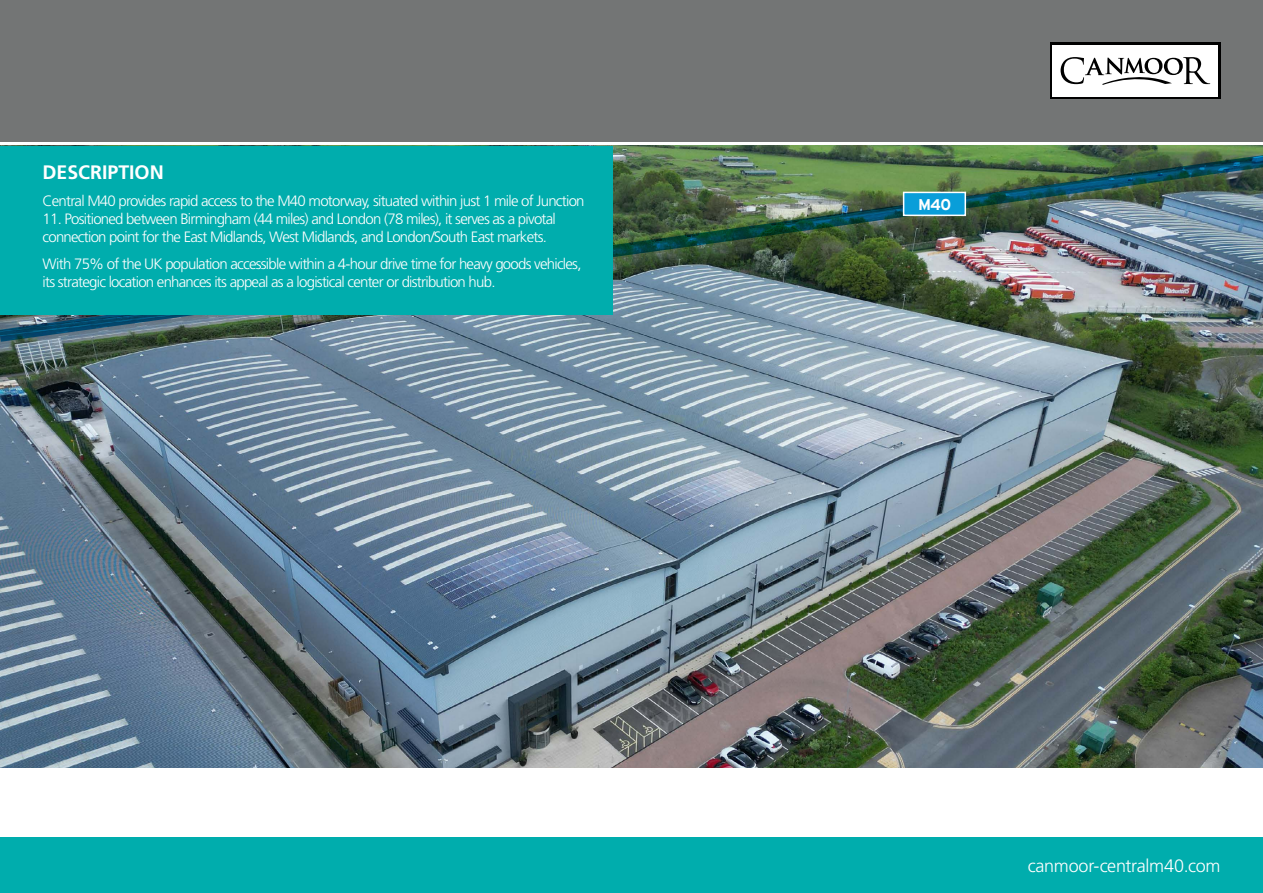
<style>
.page{position:relative;width:1263px;height:893px;background:#fff}
.page>*{position:absolute;margin:0;border:0;box-sizing:border-box;transform-origin:0 0}
.t1{font:700 19.5px "Frutiger LT Std";color:#fff}
.t2{font:300 18px "Frutiger LT Std";letter-spacing:-.015em;color:#fff}
.t3{font:700 15.6px "Interstate";color:#fff}
.t4{font:300 15px/18px "Frutiger LT Std";letter-spacing:-.05em;color:#fff}
</style>
<div class="page">
<img style="left:0;top:343px;width:1263px;height:425px">
<img style="left:0;top:145px;width:1263px;height:198px">
<div style="left:903px;top:192px;width:63px;height:24px;background:#099ed9;border:2px solid #fff"></div>
<div style="left:0;top:146px;width:612px;height:169px;background:#00adad"></div>
<div style="left:0;top:0;width:1263px;height:141px;background:#737575"></div>
<div style="left:0;top:838px;width:1263px;height:55px;background:#00adad"></div>
<div style="left:1050px;top:43px;width:170px;height:56px;background:#000"></div>
<div style="left:1052px;top:45px;width:166px;height:52px;background:#fff"></div>
<svg style="left:1060px;top:57px;width:150px;height:28px"></svg>
<h1 class="t1" style="left:43px;top:161px;width:123px">DESCRIPTION</h1>
<p class="t4" style="left:43px;top:192px;width:544px">Central M40 provides rapid access to the M40 motorway, situated within just 1 mile of Junction</p>
<p class="t4" style="left:43px;top:210px;width:515px">11. Positioned between Birmingham (44 miles) and London (78 miles), it serves as a pivotal connection point for the East Midlands, West Midlands, and London/South East markets.</p>
<p class="t4" style="left:43px;top:255px;width:540px">With 75% of the UK population accessible within a 4-hour drive time for heavy goods vehicles, its strategic location enhances its appeal as a logistical center or distribution hub.</p>
<p class="t3" style="left:918px;top:196px;width:35px">M40</p>
<p class="t2" style="left:1028px;top:855px;width:194px">canmoor-centralm40.com</p>
</div>
